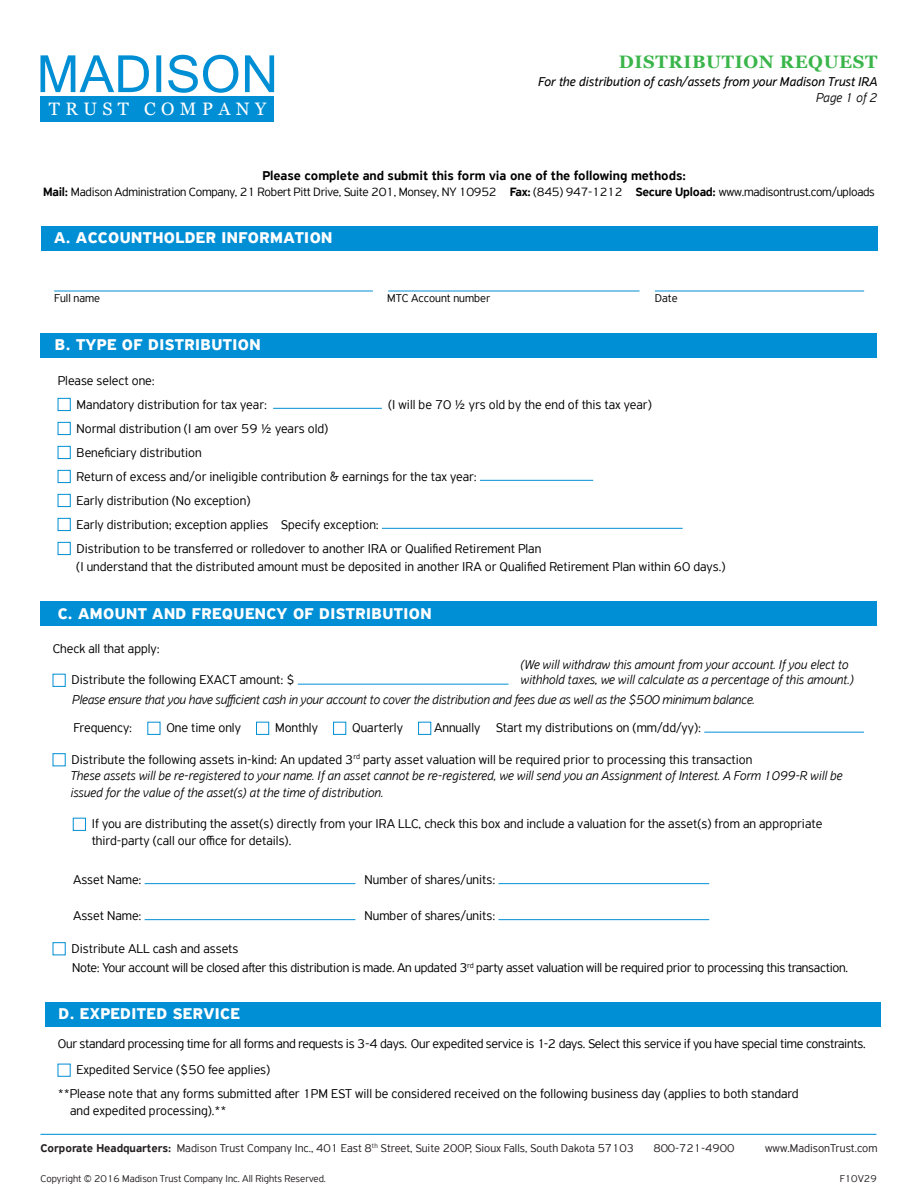
<style>
.page{position:relative;width:918px;height:1188px;background:#fff}
.page>*{position:absolute;margin:0;border:0;box-sizing:border-box;transform-origin:0 0}
.t1{font:700 18px "Georgia";letter-spacing:.035em;color:#3ab54a}
.t2{font:18px "Georgia";letter-spacing:.3em;color:#fff}
.t3{font:700 16.5px "PF Highway Sans Pro";letter-spacing:.025em;color:#fff}
.t4{font:300 13.5px "PF Highway Sans Pro";color:#000}
.t5{font:italic 300 13.5px/15.8px "PF Highway Sans Pro";color:#000}
.t6{font:300 13.5px "PF Highway Sans Pro";letter-spacing:-.02em;color:#000}
.t7{font:500 13.5px "PF Highway Sans Pro";color:#000}
.t8{font:italic 13.5px "PF Highway Sans Pro";color:#000}
.t9{font:300 12.75px "PF Highway Sans Pro";letter-spacing:-.02em;color:#000}
.t10{font:300 12px "PF Highway Sans Pro";color:#231f20}
.t11{font:300 12px "PF Highway Sans Pro";color:#000}
.t12{font:300 10.5px "PF Highway Sans Pro";color:#231f20}
.s1{font-weight:500}
</style>
<div class="page">
<hr style="left:40px;top:1134px;width:836px;height:1px;background:#008ed4">
<div style="left:40px;top:96px;width:234px;height:26px;background:#008ed4"></div>
<svg style="left:40px;top:55px;width:234px;height:38px"></svg>
<div style="left:53px;top:674px;width:12px;height:13px;border:1px solid #008ed4"></div>
<hr style="left:298px;top:684px;width:211px;height:1px;background:#008ed4">
<div style="left:148px;top:722px;width:12px;height:13px;border:1px solid #008ed4"></div>
<div style="left:256px;top:722px;width:13px;height:13px;border:1px solid #008ed4"></div>
<div style="left:333px;top:722px;width:13px;height:13px;border:1px solid #008ed4"></div>
<div style="left:418px;top:722px;width:13px;height:13px;border:1px solid #008ed4"></div>
<hr style="left:704px;top:732px;width:160px;height:1px;background:#008ed4">
<div style="left:53px;top:753px;width:12px;height:13px;border:1px solid #008ed4"></div>
<div style="left:73px;top:818px;width:13px;height:13px;border:1px solid #008ed4"></div>
<hr style="left:145px;top:883px;width:210px;height:1px;background:#008ed4">
<hr style="left:498px;top:883px;width:211px;height:1px;background:#008ed4">
<hr style="left:145px;top:919px;width:210px;height:1px;background:#008ed4">
<hr style="left:498px;top:919px;width:211px;height:1px;background:#008ed4">
<div style="left:53px;top:942px;width:12px;height:13px;border:1px solid #008ed4"></div>
<div style="left:41px;top:226px;width:837px;height:25px;background:#008ed4"></div>
<hr style="left:54px;top:291px;width:319px;height:1px;background:#008ed4">
<hr style="left:388px;top:291px;width:252px;height:1px;background:#008ed4">
<hr style="left:655px;top:291px;width:209px;height:1px;background:#008ed4">
<div style="left:40px;top:333px;width:838px;height:25px;background:#008ed4"></div>
<div style="left:40px;top:601px;width:838px;height:25px;background:#008ed4"></div>
<div style="left:58px;top:398px;width:12px;height:13px;border:1px solid #008ed4"></div>
<hr style="left:273px;top:408px;width:109px;height:1px;background:#008ed4">
<div style="left:58px;top:422px;width:12px;height:13px;border:1px solid #008ed4"></div>
<div style="left:58px;top:446px;width:12px;height:13px;border:1px solid #008ed4"></div>
<div style="left:58px;top:470px;width:12px;height:13px;border:1px solid #008ed4"></div>
<hr style="left:480px;top:480px;width:113px;height:1px;background:#008ed4">
<div style="left:58px;top:494px;width:12px;height:13px;border:1px solid #008ed4"></div>
<div style="left:58px;top:518px;width:12px;height:13px;border:1px solid #008ed4"></div>
<hr style="left:382px;top:528px;width:301px;height:1px;background:#008ed4">
<div style="left:58px;top:542px;width:12px;height:13px;border:1px solid #008ed4"></div>
<div style="left:58px;top:1064px;width:12px;height:13px;border:1px solid #008ed4"></div>
<div style="left:45px;top:1002px;width:835px;height:25px;background:#008ed4"></div>
<h1 class="t2" style="left:49px;top:97px;width:219px">TRUST COMPANY</h1>
<p class="t1" style="left:619px;top:50px;width:260px">DISTRIBUTION REQUEST</p>
<p class="t8" style="left:538px;top:74px;width:341px">For the distribution of cash/assets from your Madison Trust IRA</p>
<p class="t5" style="left:816px;top:90px;width:63px">Page 1 of 2</p>
<p class="t7" style="left:262px;top:167px;width:425px">Please complete and submit this form via one of the following methods:</p>
<p class="t9" style="left:43px;top:184px;width:833px"><span class="s1">Mail:</span> Madison Administration Company, 21 Robert Pitt Drive, Suite 201, Monsey, NY 10952 <span class="s1">Fax:</span> (845) 947-1212 <span class="s1">Secure Upload:</span> www.madisontrust.com/uploads</p>
<p class="t3" style="left:54px;top:228px;width:280px">A. ACCOUNTHOLDER INFORMATION</p>
<p class="t11" style="left:54px;top:291px;width:47px">Full name</p>
<p class="t11" style="left:387px;top:291px;width:105px">MTC Account number</p>
<p class="t11" style="left:655px;top:291px;width:24px">Date</p>
<p class="t3" style="left:55px;top:335px;width:207px">B. TYPE OF DISTRIBUTION</p>
<p class="t4" style="left:58px;top:372px;width:98px">Please select one:</p>
<p class="t4" style="left:77px;top:396px;width:192px">Mandatory distribution for tax year:</p>
<p class="t4" style="left:388px;top:396px;width:265px">(I will be 70 ½ yrs old by the end of this tax year)</p>
<p class="t4" style="left:77px;top:420px;width:253px">Normal distribution (I am over 59 ½ years old)</p>
<p class="t4" style="left:77px;top:444px;width:127px">Beneficiary distribution</p>
<p class="t4" style="left:77px;top:468px;width:402px">Return of excess and/or ineligible contribution &amp; earnings for the tax year:</p>
<p class="t4" style="left:77px;top:492px;width:175px">Early distribution (No exception)</p>
<p class="t4" style="left:77px;top:516px;width:304px">Early distribution; exception applies Specify exception:</p>
<p class="t4" style="left:77px;top:540px;width:466px">Distribution to be transferred or rolledover to another IRA or Qualified Retirement Plan</p>
<p class="t4" style="left:76px;top:558px;width:651px">(I understand that the distributed amount must be deposited in another IRA or Qualified Retirement Plan within 60 days.)</p>
<p class="t3" style="left:58px;top:604px;width:375px">C. AMOUNT AND FREQUENCY OF DISTRIBUTION</p>
<p class="t4" style="left:53px;top:641px;width:109px">Check all that apply:</p>
<p class="t4" style="left:72px;top:672px;width:225px">Distribute the following EXACT amount: $</p>
<p class="t5" style="left:72px;top:692px;width:684px">Please ensure that you have sufficient cash in your account to cover the distribution and fees due as well as the $500 minimum balance.</p>
<p class="t4" style="left:73px;top:720px;width:60px">Frequency:</p>
<p class="t4" style="left:166px;top:720px;width:76px">One time only</p>
<p class="t4" style="left:275px;top:720px;width:44px">Monthly</p>
<p class="t4" style="left:352px;top:720px;width:52px">Quarterly</p>
<p class="t4" style="left:434px;top:720px;width:269px">Annually Start my distributions on (mm/dd/yy):</p>
<p class="t4" style="left:72px;top:752px;width:682px">Distribute the following assets in-kind: An updated 3<sup>rd</sup> party asset valuation will be required prior to processing this transaction</p>
<p class="t5" style="left:70px;top:768px;width:774px">These assets will be re-registered to your name. If an asset cannot be re-registered, we will send you an Assignment of Interest. A Form 1099-R will be</p>
<p class="t5" style="left:70px;top:785px;width:314px">issued for the value of the asset(s) at the time of distribution.</p>
<p class="t4" style="left:92px;top:816px;width:732px">If you are distributing the asset(s) directly from your IRA LLC, check this box and include a valuation for the asset(s) from an appropriate</p>
<p class="t4" style="left:92px;top:833px;width:201px">third-party (call our office for details).</p>
<p class="t4" style="left:73px;top:872px;width:70px">Asset Name:</p>
<p class="t4" style="left:365px;top:872px;width:132px">Number of shares/units:</p>
<p class="t4" style="left:73px;top:908px;width:70px">Asset Name:</p>
<p class="t4" style="left:365px;top:908px;width:132px">Number of shares/units:</p>
<p class="t4" style="left:72px;top:941px;width:168px">Distribute ALL cash and assets</p>
<p class="t6" style="left:72px;top:960px;width:778px">Note: Your account will be closed after this distribution is made. An updated 3<sup>rd</sup> party asset valuation will be required prior to processing this transaction.</p>
<p class="t5" style="left:520px;top:656px;width:335px">(We will withdraw this amount from your account. If you elect to withhold taxes, we will calculate as a percentage of this amount.)</p>
<p class="t3" style="left:58px;top:1004px;width:183px">D. EXPEDITED SERVICE</p>
<p class="t6" style="left:58px;top:1036px;width:809px">Our standard processing time for all forms and requests is 3-4 days. Our expedited service is 1-2 days. Select this service if you have special time constraints.</p>
<p class="t4" style="left:77px;top:1062px;width:195px">Expedited Service ($50 fee applies)</p>
<p class="t4" style="left:58px;top:1086px;width:742px">**Please note that any forms submitted after 1PM EST will be considered received on the following business day (applies to both standard</p>
<p class="t4" style="left:70px;top:1102px;width:158px">and expedited processing).**</p>
<p class="t10" style="left:40px;top:1141px;width:595px"><span class="s1">Corporate Headquarters:</span> Madison Trust Company Inc., 401 East 8<sup>th</sup> Street, Suite 200P, Sioux Falls, South Dakota 57103</p>
<p class="t10" style="left:653px;top:1141px;width:83px">800-721-4900</p>
<p class="t10" style="left:765px;top:1141px;width:114px">www.MadisonTrust.com</p>
<p class="t12" style="left:40px;top:1173px;width:287px">Copyright © 2016 Madison Trust Company Inc. All Rights Reserved.</p>
<p class="t12" style="left:840px;top:1173px;width:39px">F10V29</p>
</div>
